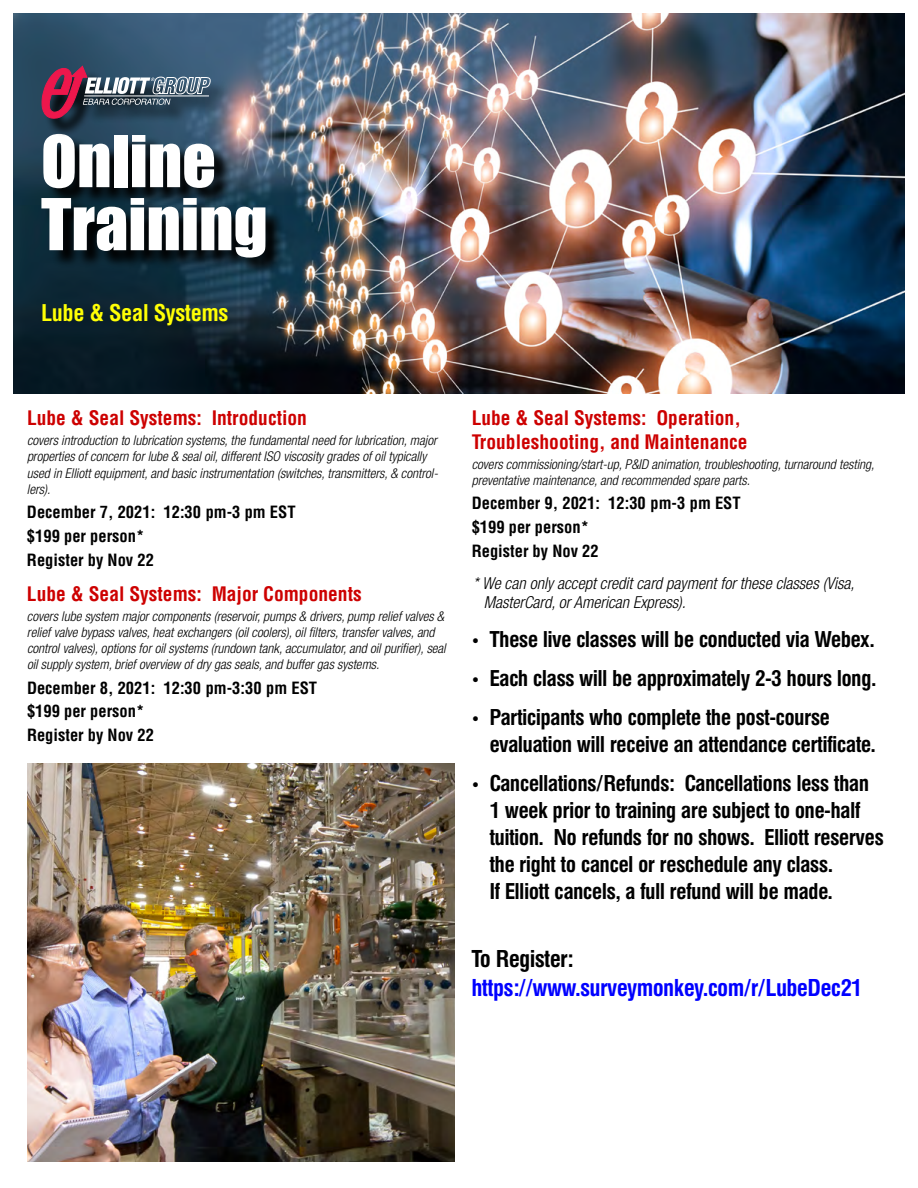
<style>
.page{position:relative;width:918px;height:1188px;background:#fff}
.page>*{position:absolute;margin:0;border:0;box-sizing:border-box;transform-origin:0 0}
.t1{font:66px/63px "Impact";color:#fff}
.t2{font:700 24px "Helvetica Two BQ";color:#00f}
.t3{font:700 24px "Helvetica Two BQ";color:#000}
.t4{font:700 22.5px/27px "Helvetica Two BQ";color:#000}
.t5{font:700 condensed 22.5px "Helvetica";letter-spacing:-.02em;color:#ffff05}
.t6{font:700 condensed 19.5px/23.4px "Helvetica";color:#cd0000}
.t7{font:700 condensed 16.5px/23.9px "Helvetica";color:#000}
.t8{font:italic 300 condensed 16.5px/19.8px "Helvetica Neue LT Com";color:#000}
.t9{font:italic 300 condensed 13.5px/16.2px "Helvetica Neue LT Com";color:#000}
</style>
<div class="page">
<img style="left:14px;top:14px;width:890px;height:379px">
<div style="left:44px;top:136px;width:240px;height:139px;background:#000;opacity:.97"></div>
<div style="left:44px;top:69px;width:185px;height:68px;background:#000;opacity:.97"></div>
<svg style="left:41px;top:66px;width:170px;height:53px;background:#5e566c"></svg>
<hr style="left:84px;top:96px;width:125px;height:1px;background:#fff">
<img style="left:27px;top:764px;width:428px;height:398px">
<h1 class="t1" style="left:41px;top:128px;width:228px">Online<br>Training</h1>
<h3 class="t5" style="left:41px;top:299px;width:189px">Lube &amp; Seal Systems</h3>
<h3 class="t6" style="left:27px;top:407px;width:282px">Lube &amp; Seal Systems: Introduction</h3>
<p class="t9" style="left:27px;top:432px;width:413px">covers introduction to lubrication systems, the fundamental need for lubrication, major properties of concern for lube &amp; seal oil, different ISO viscosity grades of oil typically used in Elliott equipment, and basic instrumentation (switches, transmitters, &amp; control&shy;lers).</p>
<p class="t7" style="left:27px;top:500px;width:270px">December 7, 2021: 12:30 pm-3 pm EST $199 per person*<br>Register by Nov 22</p>
<h3 class="t6" style="left:27px;top:582px;width:336px">Lube &amp; Seal Systems: Major Components</h3>
<p class="t9" style="left:27px;top:608px;width:420px">covers lube system major components (reservoir, pumps &amp; drivers, pump relief valves &amp; relief valve bypass valves, heat exchangers (oil coolers), oil filters, transfer valves, and control valves), options for oil systems (rundown tank, accumulator, and oil purifier), seal oil supply system, brief overview of dry gas seals, and buffer gas systems.</p>
<p class="t7" style="left:27px;top:676px;width:292px">December 8, 2021: 12:30 pm-3:30 pm EST $199 per person*<br>Register by Nov 22</p>
<h3 class="t6" style="left:472px;top:407px;width:277px">Lube &amp; Seal Systems: Operation,<br>Troubleshooting, and Maintenance</h3>
<p class="t9" style="left:472px;top:456px;width:404px">covers commissioning/start-up, P&amp;ID animation, troubleshooting, turnaround testing, preventative maintenance, and recommended spare parts.</p>
<p class="t7" style="left:472px;top:491px;width:271px">December 9, 2021: 12:30 pm-3 pm EST $199 per person*<br>Register by Nov 22</p>
<p class="t8" style="left:484px;top:573px;width:372px;text-indent:-10px">* We can only accept credit card payment for these classes (Visa,<br>MasterCard, or American Express).</p>
<h3 class="t4" style="left:472px;top:626px;width:404px">• These live classes will be conducted via Webex.</h3>
<h3 class="t4" style="left:472px;top:665px;width:406px">• Each class will be approximately 2-3 hours long.</h3>
<h3 class="t4" style="left:490px;top:704px;width:387px;text-indent:-18px">• Participants who complete the post-course evaluation will receive an attendance certificate.</h3>
<p class="t4" style="left:490px;top:770px;width:395px;text-indent:-18px">• Cancellations/Refunds: Cancellations less than 1 week prior to training are subject to one-half tuition. No refunds for no shows. Elliott reserves the right to cancel or reschedule any class.<br>If Elliott cancels, a full refund will be made.</p>
<h2 class="t3" style="left:472px;top:945px;width:103px">To Register:</h2>
<h2 class="t2" style="left:472px;top:974px;width:392px">https://www.surveymonkey.com/r/LubeDec21</h2>
</div>
